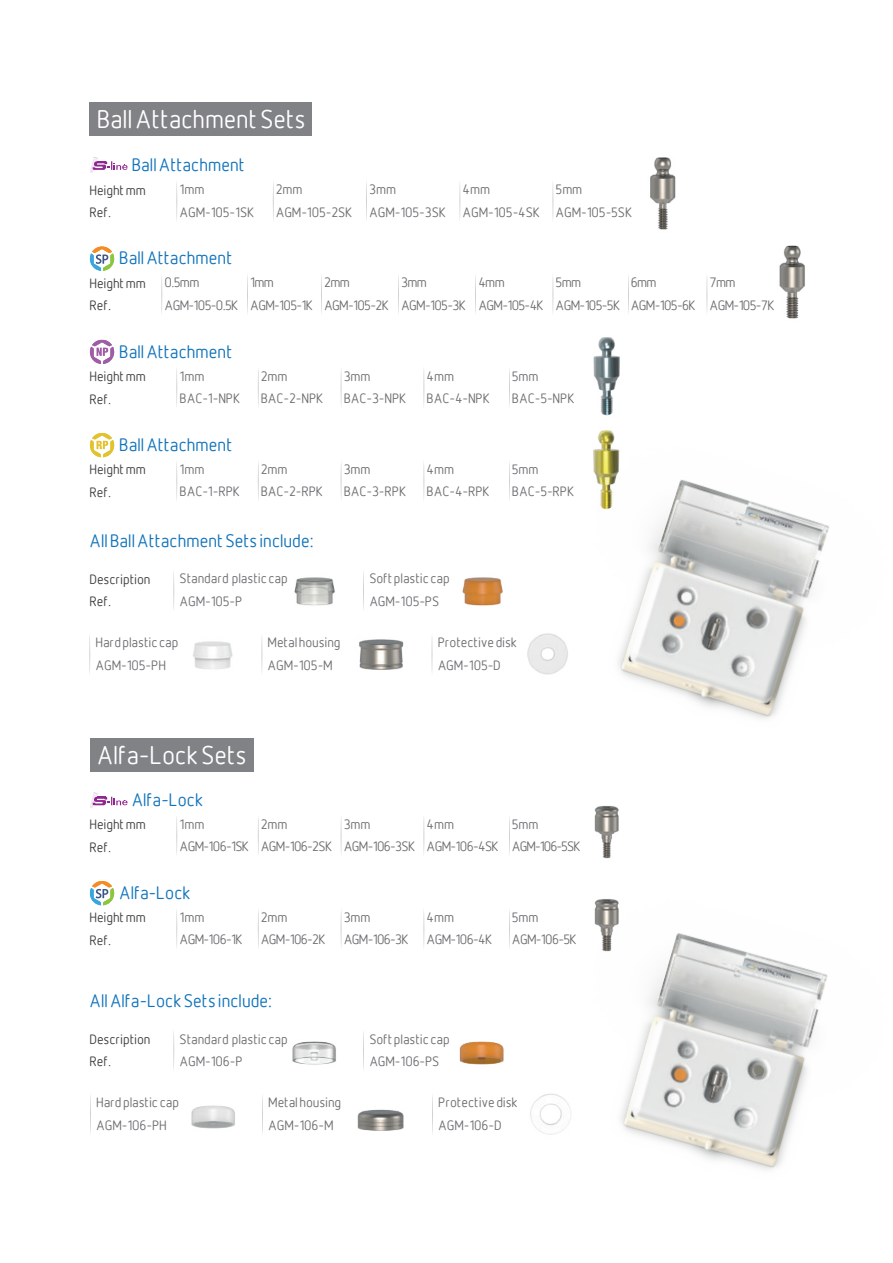
<style>
.page{position:relative;width:893px;height:1263px;background:#fff}
.page>*{position:absolute;margin:0;border:0;box-sizing:border-box;transform-origin:0 0}
.t1{font:25.5px "Netto";letter-spacing:.04em;color:#fff}
.t2{font:18px "Netto";letter-spacing:.04em;color:#1074bc}
.t3{font:13.5px/22.6px "Netto";letter-spacing:.04em;color:#6c6d70}
.t4{font:13.5px/22.6px "Netto";color:#6c6d70}
.t5{font:13.5px "Netto";letter-spacing:.04em;color:#3e3e3f}
.t6{font:13.5px/22.6px "Netto";letter-spacing:-.02em;color:#6c6d70}
</style>
<div class="page">
<div style="left:90px;top:103px;width:222px;height:33px;background:#808285"></div>
<svg style="left:273px;top:182px;width:1px;height:38px"></svg>
<svg style="left:366px;top:182px;width:1px;height:38px"></svg>
<svg style="left:460px;top:189px;width:1px;height:25px"></svg>
<svg style="left:553px;top:187px;width:1px;height:29px"></svg>
<svg style="left:247px;top:276px;width:1px;height:37px"></svg>
<svg style="left:321px;top:276px;width:1px;height:37px"></svg>
<svg style="left:398px;top:276px;width:1px;height:37px"></svg>
<svg style="left:475px;top:276px;width:1px;height:37px"></svg>
<svg style="left:553px;top:280px;width:1px;height:29px"></svg>
<svg style="left:628px;top:276px;width:1px;height:37px"></svg>
<svg style="left:707px;top:279px;width:1px;height:31px"></svg>
<svg style="left:258px;top:369px;width:1px;height:37px"></svg>
<svg style="left:341px;top:369px;width:1px;height:37px"></svg>
<svg style="left:424px;top:375px;width:1px;height:25px"></svg>
<svg style="left:509px;top:369px;width:1px;height:28px"></svg>
<svg style="left:258px;top:462px;width:1px;height:38px"></svg>
<svg style="left:341px;top:463px;width:1px;height:36px"></svg>
<svg style="left:424px;top:469px;width:1px;height:24px"></svg>
<svg style="left:363px;top:572px;width:1px;height:37px"></svg>
<svg style="left:90px;top:340px;width:24px;height:24px"></svg>
<svg style="left:90px;top:433px;width:24px;height:24px"></svg>
<svg style="left:90px;top:246px;width:24px;height:25px"></svg>
<svg style="left:90px;top:881px;width:24px;height:24px"></svg>
<img style="left:779px;top:245px;width:26px;height:74px">
<img style="left:593px;top:337px;width:27px;height:60px">
<img style="left:650px;top:157px;width:26px;height:73px">
<img style="left:509px;top:397px;width:320px;height:322px">
<img style="left:294px;top:577px;width:41px;height:29px">
<img style="left:462px;top:569px;width:67px;height:43px">
<svg style="left:262px;top:639px;width:1px;height:30px"></svg>
<svg style="left:432px;top:638px;width:1px;height:33px"></svg>
<img style="left:193px;top:641px;width:40px;height:28px">
<img style="left:359px;top:639px;width:45px;height:31px">
<img style="left:509px;top:620px;width:85px;height:62px">
<div style="left:90px;top:739px;width:164px;height:33px;background:#808285"></div>
<svg style="left:258px;top:817px;width:1px;height:37px"></svg>
<svg style="left:341px;top:817px;width:1px;height:37px"></svg>
<svg style="left:424px;top:823px;width:1px;height:25px"></svg>
<svg style="left:509px;top:817px;width:1px;height:37px"></svg>
<svg style="left:258px;top:910px;width:1px;height:38px"></svg>
<svg style="left:341px;top:911px;width:1px;height:36px"></svg>
<svg style="left:424px;top:917px;width:1px;height:24px"></svg>
<svg style="left:363px;top:1032px;width:1px;height:37px"></svg>
<svg style="left:90px;top:1096px;width:1px;height:37px"></svg>
<svg style="left:262px;top:1096px;width:1px;height:37px"></svg>
<svg style="left:432px;top:1096px;width:1px;height:37px"></svg>
<img style="left:292px;top:1041px;width:44px;height:24px">
<img style="left:191px;top:1105px;width:44px;height:24px">
<img style="left:357px;top:1109px;width:47px;height:22px">
<img style="left:601px;top:834px;width:12px;height:21px">
<img style="left:594px;top:805px;width:25px;height:29px">
<img style="left:459px;top:855px;width:369px;height:315px">
<svg style="left:90px;top:157px;width:38px;height:16px"></svg>
<svg style="left:90px;top:792px;width:38px;height:16px"></svg>
<h1 class="t1" style="left:97px;top:105px;width:209px">Ball Attachment Sets</h1>
<h2 class="t2" style="left:132px;top:155px;width:114px">Ball Attachment</h2>
<p class="t3" style="left:180px;top:178px;width:76px">1mm<br>AGM-105-1SK</p>
<p class="t3" style="left:276px;top:178px;width:78px">2mm<br>AGM-105-2SK</p>
<p class="t3" style="left:370px;top:178px;width:78px">3mm<br>AGM-105-3SK</p>
<p class="t3" style="left:463px;top:178px;width:78px">4mm<br>AGM-105-4SK</p>
<p class="t3" style="left:556px;top:178px;width:28px">5mm</p>
<p class="t5" style="left:90px;top:182px;width:57px">Height mm</p>
<p class="t5" style="left:90px;top:205px;width:22px">Ref.</p>
<p class="t3" style="left:556px;top:201px;width:78px">AGM-105-5SK</p>
<h2 class="t2" style="left:120px;top:248px;width:114px">Ball Attachment</h2>
<p class="t4" style="left:165px;top:271px;width:75px">0.5mm<br>AGM-105-0.5K</p>
<p class="t4" style="left:251px;top:271px;width:64px">1mm<br>AGM-105-1K</p>
<p class="t4" style="left:325px;top:271px;width:66px">2mm<br>AGM-105-2K</p>
<p class="t4" style="left:401px;top:271px;width:66px">3mm<br>AGM-105-3K</p>
<p class="t4" style="left:479px;top:271px;width:66px">4mm<br>AGM-105-4K</p>
<p class="t4" style="left:556px;top:271px;width:66px">5mm<br>AGM-105-5K</p>
<p class="t4" style="left:631px;top:271px;width:66px">6mm<br>AGM-105-6K</p>
<p class="t3" style="left:710px;top:271px;width:27px">7mm</p>
<p class="t5" style="left:90px;top:276px;width:57px">Height mm</p>
<p class="t5" style="left:90px;top:298px;width:22px">Ref.</p>
<p class="t3" style="left:710px;top:294px;width:66px">AGM-105-7K</p>
<h2 class="t2" style="left:120px;top:341px;width:114px">Ball Attachment</h2>
<p class="t3" style="left:180px;top:365px;width:62px">1mm<br>BAC-1-NPK</p>
<p class="t3" style="left:261px;top:365px;width:64px">2mm<br>BAC-2-NPK</p>
<p class="t3" style="left:344px;top:365px;width:64px">3mm<br>BAC-3-NPK</p>
<p class="t3" style="left:427px;top:365px;width:64px">4mm<br>BAC-4-NPK</p>
<p class="t3" style="left:512px;top:365px;width:64px">5mm<br>BAC-5-NPK</p>
<p class="t5" style="left:90px;top:369px;width:57px">Height mm</p>
<p class="t5" style="left:90px;top:391px;width:22px">Ref.</p>
<h2 class="t2" style="left:120px;top:435px;width:114px">Ball Attachment</h2>
<p class="t5" style="left:90px;top:462px;width:57px">Height mm</p>
<p class="t5" style="left:90px;top:485px;width:22px">Ref.</p>
<p class="t3" style="left:180px;top:458px;width:61px">1mm<br>BAC-1-RPK</p>
<p class="t3" style="left:261px;top:458px;width:63px">2mm<br>BAC-2-RPK</p>
<p class="t3" style="left:344px;top:458px;width:63px">3mm<br>BAC-3-RPK</p>
<p class="t3" style="left:427px;top:458px;width:64px">4mm<br>BAC-4-RPK</p>
<p class="t3" style="left:512px;top:458px;width:63px">5mm<br>BAC-5-RPK</p>
<h2 class="t2" style="left:90px;top:531px;width:225px">All Ball Attachment Sets include:</h2>
<p class="t3" style="left:180px;top:568px;width:109px">Standard plastic cap<br>AGM-105-P</p>
<p class="t3" style="left:370px;top:568px;width:81px">Soft plastic cap</p>
<p class="t5" style="left:90px;top:572px;width:62px">Description</p>
<p class="t5" style="left:90px;top:594px;width:22px">Ref.</p>
<p class="t3" style="left:370px;top:590px;width:71px">AGM-105-PS</p>
<p class="t3" style="left:96px;top:631px;width:84px">Hard plastic cap<br>AGM-105-PH</p>
<p class="t3" style="left:268px;top:631px;width:74px">Metal housing<br>AGM-105-M</p>
<p class="t3" style="left:438px;top:631px;width:80px">Protective disk<br>AGM-105-D</p>
<h1 class="t1" style="left:97px;top:741px;width:150px">Alfa-Lock Sets</h1>
<h2 class="t2" style="left:132px;top:789px;width:72px">Alfa-Lock</h2>
<p class="t4" style="left:180px;top:813px;width:70px">1mm<br>AGM-106-1SK</p>
<p class="t4" style="left:261px;top:813px;width:72px">2mm<br>AGM-106-2SK</p>
<p class="t4" style="left:344px;top:813px;width:73px">3mm<br>AGM-106-3SK</p>
<p class="t4" style="left:427px;top:813px;width:73px">4mm<br>AGM-106-4SK</p>
<p class="t6" style="left:512px;top:813px;width:70px">5mm<br>AGM-106-5SK</p>
<p class="t5" style="left:90px;top:817px;width:57px">Height mm</p>
<p class="t5" style="left:90px;top:839px;width:22px">Ref.</p>
<h2 class="t2" style="left:120px;top:883px;width:72px">Alfa-Lock</h2>
<p class="t5" style="left:90px;top:910px;width:57px">Height mm</p>
<p class="t5" style="left:90px;top:933px;width:22px">Ref.</p>
<p class="t4" style="left:180px;top:906px;width:64px">1mm<br>AGM-106-1K</p>
<p class="t4" style="left:261px;top:906px;width:66px">2mm<br>AGM-106-2K</p>
<p class="t4" style="left:344px;top:906px;width:66px">3mm<br>AGM-106-3K</p>
<p class="t4" style="left:427px;top:906px;width:67px">4mm<br>AGM-106-4K</p>
<p class="t4" style="left:512px;top:906px;width:66px">5mm<br>AGM-106-5K</p>
<h2 class="t2" style="left:90px;top:991px;width:183px">All Alfa-Lock Sets include:</h2>
<p class="t3" style="left:180px;top:1028px;width:109px">Standard plastic cap<br>AGM-106-P</p>
<p class="t3" style="left:370px;top:1028px;width:81px">Soft plastic cap<br>AGM-106-PS</p>
<p class="t3" style="left:97px;top:1091px;width:84px">Hard plastic cap<br>AGM-106-PH</p>
<p class="t3" style="left:269px;top:1091px;width:74px">Metal housing<br>AGM-106-M</p>
<p class="t3" style="left:439px;top:1091px;width:80px">Protective disk<br>AGM-106-D</p>
<p class="t5" style="left:90px;top:1032px;width:62px">Description</p>
<p class="t5" style="left:90px;top:1054px;width:22px">Ref.</p>
</div>
